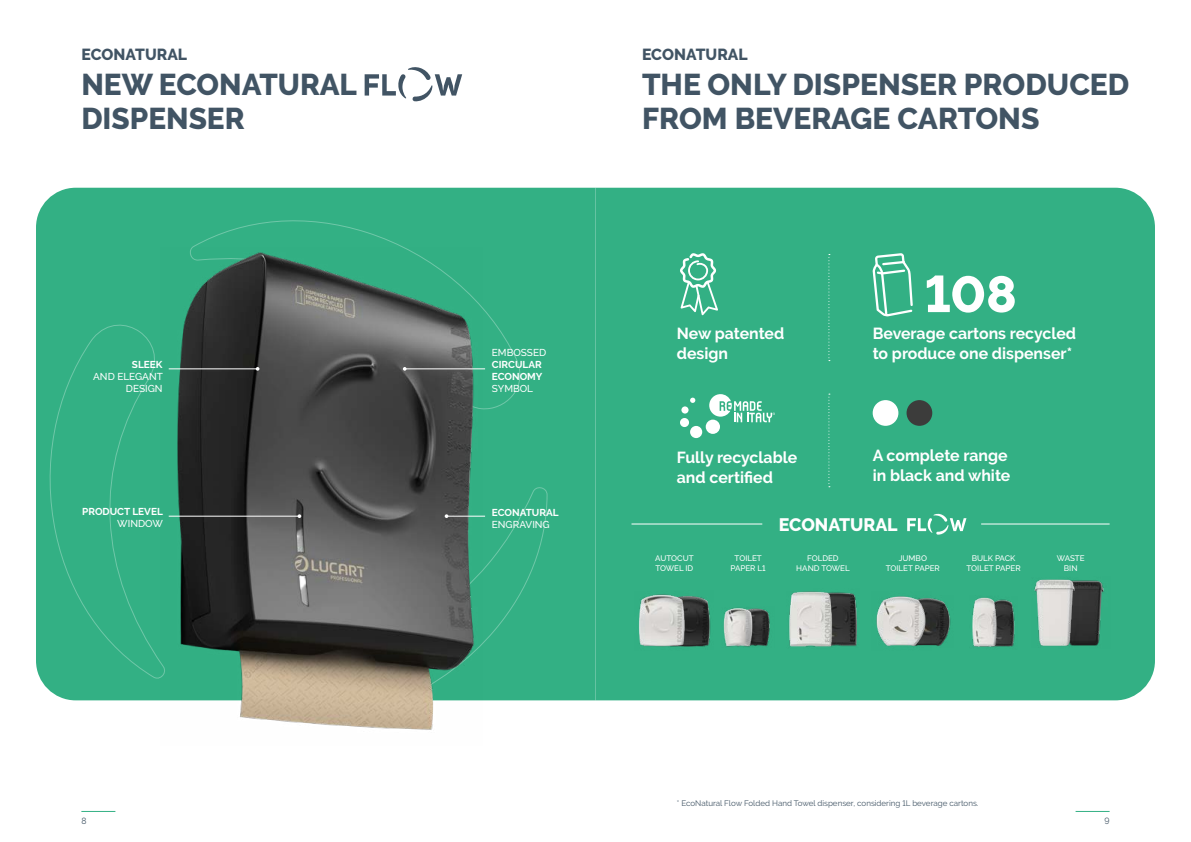
<style>
.page{position:relative;width:1191px;height:842px;background:#fff}
.page>*{position:absolute;margin:0;border:0;box-sizing:border-box;transform-origin:0 0}
.t1{font:800 51.1px "Raleway";color:#fff}
.t2{font:800 30px/34px "Raleway";color:#415464}
.t3{font:800 18px "Raleway";color:#fff}
.t4{font:700 16px/20px "Raleway";color:#fff}
.t5{font:800 16px "Raleway";letter-spacing:.005em;color:#415464}
.t6{font:500 10px/12px "Raleway";color:#fff;text-align:right}
.t7{font:700 10px/12px "Raleway";color:#fff}
.t8{font:9px "Raleway";color:#415464;scale:.95 1}
.t9{font:500 8px/10px "Raleway";color:#fff;text-align:center}
.t10{font:8px "Raleway";color:#415464}
</style>
<div class="page">
<hr style="left:81px;top:811px;width:34px;height:1px;background:#33b084">
<hr style="left:1075px;top:811px;width:34px;height:1px;background:#33b084">
<div style="left:36px;top:188px;width:559px;height:512px;background:#33b084"></div>
<div style="left:41px;top:213px;width:506px;height:488px;background:#33b084"></div>
<div style="left:595px;top:188px;width:560px;height:512px;background:#33b084"></div>
<img style="left:160px;top:248px;width:322px;height:482px">
<hr style="left:169px;top:516px;width:130px;height:1px;background:#fff">
<svg style="left:297px;top:514px;width:4px;height:4px"></svg>
<hr style="left:405px;top:369px;width:80px;height:1px;background:#fff">
<hr style="left:169px;top:369px;width:89px;height:1px;background:#fff">
<hr style="left:446px;top:516px;width:39px;height:1px;background:#fff">
<svg style="left:680px;top:253px;width:38px;height:62px"></svg>
<svg style="left:690px;top:398px;width:5px;height:5px"></svg>
<div style="left:681px;top:406px;width:7px;height:8px;background:#fff;border-radius:50%"></div>
<div style="left:680px;top:418px;width:9px;height:9px;background:#fff;border-radius:50%"></div>
<div style="left:690px;top:426px;width:12px;height:12px;background:#fff;border-radius:50%"></div>
<div style="left:705px;top:420px;width:15px;height:14px;background:#fff;border-radius:50%"></div>
<svg style="left:709px;top:394px;width:66px;height:28px"></svg>
<div style="left:872px;top:400px;width:26px;height:26px;background:#fff;border-radius:50%"></div>
<div style="left:906px;top:400px;width:26px;height:26px;background:#3c3c3b;border-radius:50%"></div>
<svg style="left:872px;top:253px;width:40px;height:63px"></svg>
<svg style="left:828px;top:254px;width:2px;height:107px"></svg>
<svg style="left:828px;top:394px;width:2px;height:93px"></svg>
<img style="left:660px;top:591px;width:54px;height:58px">
<img style="left:635px;top:592px;width:53px;height:58px">
<img style="left:986px;top:596px;width:31px;height:54px">
<img style="left:969px;top:596px;width:30px;height:52px">
<img style="left:1058px;top:576px;width:52px;height:72px">
<img style="left:1031px;top:577px;width:47px;height:71px">
<img style="left:813px;top:589px;width:47px;height:61px">
<img style="left:786px;top:591px;width:49px;height:57px">
<img style="left:931px;top:595px;width:23px;height:52px">
<img style="left:871px;top:591px;width:60px;height:60px">
<img style="left:738px;top:607px;width:37px;height:41px">
<img style="left:721px;top:608px;width:33px;height:39px">
<svg style="left:364px;top:67px;width:98px;height:35px"></svg>
<hr style="left:631px;top:524px;width:131px;height:1px;background:#fff">
<hr style="left:981px;top:524px;width:128px;height:1px;background:#fff">
<svg style="left:907px;top:513px;width:59px;height:22px"></svg>
<p class="t5" style="left:81px;top:46px;width:107px">ECONATURAL</p>
<p class="t5" style="left:642px;top:46px;width:107px">ECONATURAL</p>
<h2 class="t2" style="left:81px;top:68px;width:277px">NEW ECONATURAL<br>DISPENSER</h2>
<h2 class="t2" style="left:642px;top:68px;width:489px">THE ONLY DISPENSER PRODUCED<br>FROM BEVERAGE CARTONS</h2>
<p class="t7" style="left:132px;top:358px;width:32px">SLEEK</p>
<p class="t6" style="left:93px;top:370px;width:71px">AND ELEGANT<br>DESIGN</p>
<p class="t7" style="left:82px;top:505px;width:82px">PRODUCT LEVEL</p>
<p class="t6" style="left:117px;top:517px;width:47px">WINDOW</p>
<p class="t6" style="left:492px;top:346px;width:56px">EMBOSSED</p>
<p class="t7" style="left:492px;top:358px;width:52px">CIRCULAR<br>ECONOMY</p>
<p class="t6" style="left:492px;top:382px;width:43px">SYMBOL</p>
<p class="t7" style="left:492px;top:506px;width:68px">ECONATURAL</p>
<p class="t6" style="left:492px;top:518px;width:59px">ENGRAVING</p>
<p class="t4" style="left:677px;top:323px;width:109px">New patented design</p>
<h1 class="t1" style="left:924px;top:265px;width:94px">108</h1>
<p class="t4" style="left:872px;top:323px;width:205px">Beverage cartons recycled to produce one dispenser*</p>
<p class="t4" style="left:677px;top:447px;width:122px">Fully recyclable and certified</p>
<p class="t4" style="left:872px;top:446px;width:139px">A complete range in black and white</p>
<p class="t3" style="left:779px;top:514px;width:120px">ECONATURAL</p>
<p class="t9" style="left:655px;top:553px;width:40px;text-align:left">AUTOCUT<br>TOWEL ID</p>
<p class="t9" style="left:966px;top:553px;width:56px">BULK PACK<br>TOILET PAPER</p>
<p class="t9" style="left:1056px;top:553px;width:29px">WASTE<br>BIN</p>
<p class="t9" style="left:730px;top:553px;width:37px">TOILET<br>PAPER L1</p>
<p class="t9" style="left:796px;top:553px;width:55px">FOLDED<br>HAND TOWEL</p>
<p class="t9" style="left:885px;top:553px;width:56px">JUMBO<br>TOILET PAPER</p>
<p class="t10" style="left:677px;top:798px;width:303px">* EcoNatural Flow Folded Hand Towel dispenser, considering 1L beverage cartons.</p>
<p class="t8" style="left:81px;top:815px;width:7px">8</p>
<p class="t8" style="left:1104px;top:815px;width:7px">9</p>
</div>
